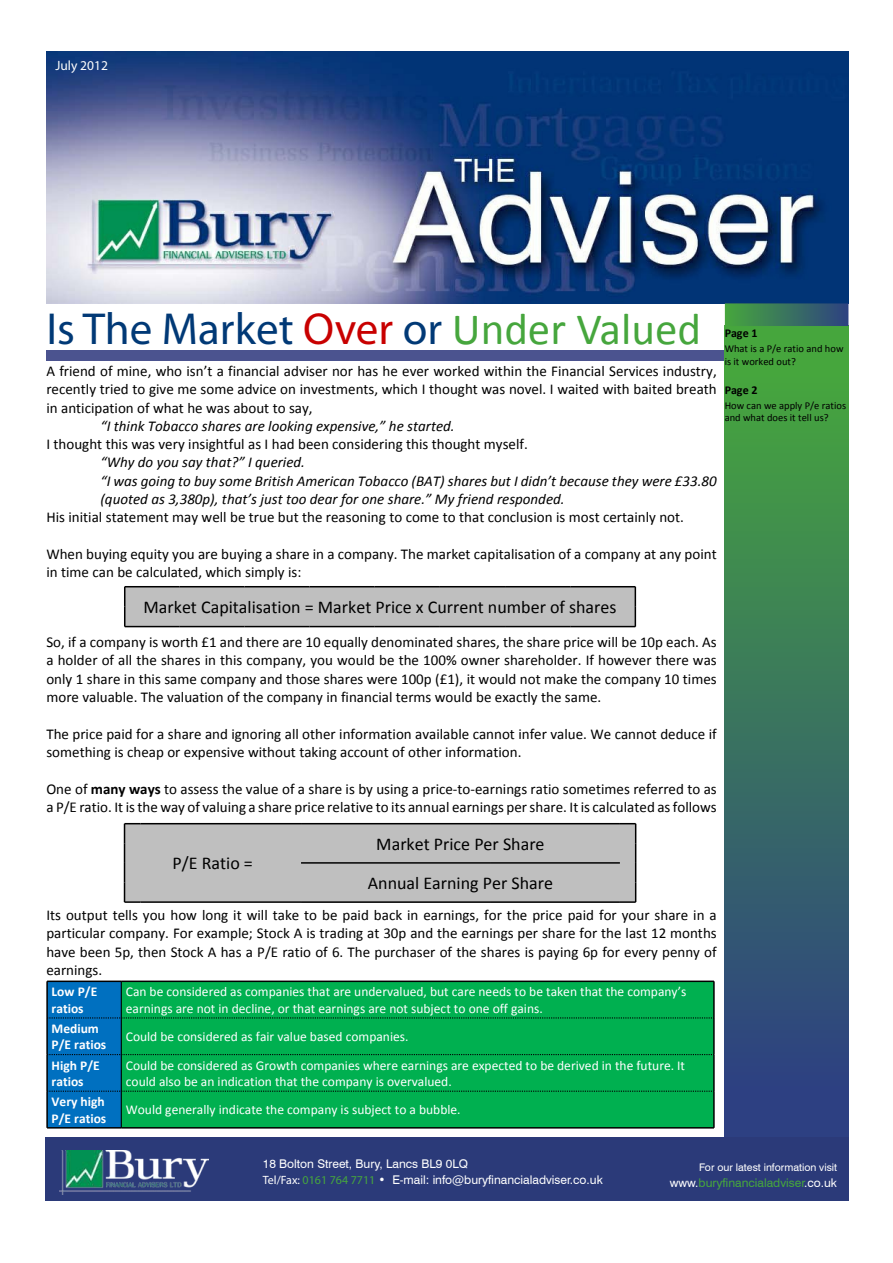
<style>
.page{position:relative;width:893px;height:1263px;background:#fff}
.page>*{position:absolute;margin:0;border:0;box-sizing:border-box;transform-origin:0 0}
.t1{font:45px "Myriad Pro";color:#013976}
.t2{font:18px "Calibri";color:#000}
.t3{font:15px/18.3px "Calibri";color:#000;text-align:justify}
.t4{font:italic 15px/18.3px "Calibri";color:#000}
.t5{font:13.5px/16.5px "Calibri";color:#fff}
.t6{font:700 13.5px/16.5px "Calibri";color:#fff}
.t7{font:13.5px "Myriad Pro";color:#fefefe}
.t8{font:12px/16.2px "Swiss 721 BT";color:#fefefe}
.t9{font:12px "Swiss 721 BT";color:#46a63d}
.t10{font:700 12px "Calibri";color:#000}
.t11{font:10.5px/12.8px "Calibri";color:#000}
.t12{font:10.5px "Swiss 721 BT";color:#fefefe}
.s1{color:#c80000}
.s2{font-family:"Calibri";color:#46a63d}
.s3{font-weight:700}
.s4{font-family:"Myriad Pro"}
.s5{font-family:"Myriad Pro";color:#46a63d}
.s6{color:#fefefe}
</style>
<div class="page">
<img style="left:47px;top:51px;width:801px;height:253px">
<div style="left:725px;top:326px;width:123px;height:812px;background:linear-gradient(to bottom,#47ac39,#2c3a86)"></div>
<div style="left:45px;top:1137px;width:803px;height:64px;background:#2b3a79"></div>
<img style="left:725px;top:303px;width:123px;height:23px">
<div style="left:47px;top:350px;width:677px;height:11px;background:#4b538f"></div>
<div style="left:726px;top:304px;width:122px;height:21px;background:linear-gradient(to right,#46a53d,#2e4380)"></div>
<div style="left:125px;top:587px;width:510px;height:40px;background:#bfbfbf"></div>
<hr style="left:125px;top:586px;width:54px;height:1px;background:#000">
<hr style="left:179px;top:586px;width:65px;height:1px;background:#000">
<hr style="left:244px;top:586px;width:66px;height:1px;background:#000">
<hr style="left:310px;top:586px;width:65px;height:1px;background:#000">
<hr style="left:375px;top:586px;width:65px;height:1px;background:#000">
<hr style="left:440px;top:586px;width:65px;height:1px;background:#000">
<hr style="left:505px;top:586px;width:65px;height:1px;background:#000">
<hr style="left:570px;top:586px;width:65px;height:1px;background:#000">
<hr style="left:125px;top:626px;width:54px;height:1px;background:#000">
<hr style="left:179px;top:626px;width:65px;height:1px;background:#000">
<hr style="left:244px;top:626px;width:66px;height:1px;background:#000">
<hr style="left:310px;top:626px;width:65px;height:1px;background:#000">
<hr style="left:375px;top:626px;width:65px;height:1px;background:#000">
<hr style="left:440px;top:626px;width:65px;height:1px;background:#000">
<hr style="left:505px;top:626px;width:65px;height:1px;background:#000">
<hr style="left:570px;top:626px;width:65px;height:1px;background:#000">
<svg style="left:124px;top:587px;width:1px;height:40px"></svg>
<svg style="left:635px;top:587px;width:1px;height:40px"></svg>
<div style="left:140px;top:824px;width:161px;height:19px;background:#bfbfbf"></div>
<div style="left:301px;top:824px;width:319px;height:39px;background:#bfbfbf"></div>
<div style="left:125px;top:843px;width:176px;height:39px;background:#bfbfbf"></div>
<div style="left:301px;top:863px;width:319px;height:39px;background:#bfbfbf"></div>
<div style="left:140px;top:882px;width:161px;height:20px;background:#bfbfbf"></div>
<hr style="left:140px;top:823px;width:161px;height:1px;background:#000">
<hr style="left:301px;top:823px;width:189px;height:1px;background:#000">
<hr style="left:490px;top:823px;width:130px;height:1px;background:#000">
<hr style="left:301px;top:862px;width:189px;height:2px;background:#000">
<hr style="left:490px;top:862px;width:130px;height:2px;background:#000">
<hr style="left:140px;top:901px;width:161px;height:2px;background:#000">
<hr style="left:301px;top:901px;width:189px;height:2px;background:#000">
<hr style="left:490px;top:901px;width:130px;height:2px;background:#000">
<svg style="left:124px;top:823px;width:16px;height:80px"></svg>
<svg style="left:620px;top:823px;width:16px;height:80px"></svg>
<div style="left:47px;top:981px;width:74px;height:37px;background:#0070c0"></div>
<div style="left:121px;top:981px;width:593px;height:37px;background:#00b050"></div>
<div style="left:47px;top:1018px;width:74px;height:36px;background:#0070c0"></div>
<div style="left:121px;top:1018px;width:593px;height:36px;background:#00b050"></div>
<div style="left:47px;top:1054px;width:74px;height:37px;background:#0070c0"></div>
<div style="left:121px;top:1054px;width:593px;height:37px;background:#00b050"></div>
<div style="left:47px;top:1091px;width:74px;height:37px;background:#0070c0"></div>
<div style="left:121px;top:1091px;width:593px;height:37px;background:#00b050"></div>
<hr style="left:47px;top:980px;width:74px;height:2px;background:#000">
<hr style="left:121px;top:980px;width:593px;height:2px;background:#000">
<svg style="left:48px;top:1017px;width:664px;height:1px"></svg>
<svg style="left:48px;top:1054px;width:664px;height:1px"></svg>
<svg style="left:48px;top:1091px;width:664px;height:1px"></svg>
<hr style="left:47px;top:1127px;width:74px;height:1px;background:#000">
<hr style="left:121px;top:1127px;width:593px;height:1px;background:#000">
<hr style="left:46px;top:981px;width:2px;height:37px;background:#000">
<hr style="left:46px;top:1018px;width:2px;height:36px;background:#000">
<hr style="left:46px;top:1054px;width:2px;height:37px;background:#000">
<hr style="left:46px;top:1091px;width:2px;height:37px;background:#000">
<hr style="left:121px;top:981px;width:1px;height:37px;background:#000">
<hr style="left:121px;top:1018px;width:1px;height:36px;background:#000">
<hr style="left:121px;top:1054px;width:1px;height:37px;background:#000">
<hr style="left:121px;top:1091px;width:1px;height:37px;background:#000">
<hr style="left:713px;top:981px;width:2px;height:37px;background:#000">
<hr style="left:713px;top:1018px;width:2px;height:36px;background:#000">
<hr style="left:713px;top:1054px;width:2px;height:37px;background:#000">
<hr style="left:713px;top:1091px;width:2px;height:37px;background:#000">
<img style="left:59px;top:1150px;width:149px;height:44px">
<p class="t7" style="left:55px;top:61px;width:54px">July 2012</p>
<h1 class="t1" style="left:46px;top:312px;width:656px">Is The Market <span class="s1">Over</span> or <span class="s2">Under Valued</span></h1>
<p class="t3" style="left:46px;top:363px;width:672px">A friend of mine, who isn’t a financial adviser nor has he ever worked within the Financial Services industry, recently tried to give me some advice on investments, which I thought was novel. I waited with baited breath in anticipation of what he was about to say,</p>
<p class="t4" style="left:100px;top:418px;width:356px">“I think Tobacco shares are looking expensive,” he started.</p>
<p class="t3" style="left:46px;top:436px;width:483px">I thought this was very insightful as I had been considering this thought myself.</p>
<p class="t4" style="left:100px;top:454px;width:618px">“Why do you say that?” I queried.<br>“I was going to buy some British American Tobacco (BAT) shares but I didn’t because they were £33.80 (quoted as 3,380p), that’s just too dear for one share.” My friend responded.</p>
<p class="t3" style="left:46px;top:509px;width:639px">His initial statement may well be true but the reasoning to come to that conclusion is most certainly not.</p>
<p class="t3" style="left:46px;top:546px;width:672px">When buying equity you are buying a share in a company. The market capitalisation of a company at any point in time can be calculated, which simply is:</p>
<p class="t10" style="left:725px;top:328px;width:34px">Page 1</p>
<p class="t11" style="left:725px;top:343px;width:120px">What is a P/e ratio and how is it worked out?</p>
<p class="t10" style="left:725px;top:385px;width:34px">Page 2</p>
<p class="t11" style="left:725px;top:399px;width:123px">How can we apply P/e ratios and what does it tell us?</p>
<p class="t2" style="left:143px;top:600px;width:475px">Market Capitalisation = Market Price x Current number of shares</p>
<p class="t3" style="left:46px;top:634px;width:672px">So, if a company is worth £1 and there are 10 equally denominated shares, the share price will be 10p each. As a holder of all the shares in this company, you would be the 100% owner shareholder. If however there was only 1 share in this same company and those shares were 100p (£1), it would not make the company 10 times more valuable. The valuation of the company in financial terms would be exactly the same.</p>
<p class="t3" style="left:46px;top:725px;width:672px">The price paid for a share and ignoring all other information available cannot infer value. We cannot deduce if something is cheap or expensive without taking account of other information.</p>
<p class="t3" style="left:46px;top:780px;width:672px">One of <span class="s3">many ways</span> to assess the value of a share is by using a price-to-earnings ratio sometimes referred to as a P/E ratio. It is the way of valuing a share price relative to its annual earnings per share. It is calculated as follows</p>
<p class="t2" style="left:173px;top:856px;width:82px">P/E Ratio =</p>
<p class="t2" style="left:376px;top:837px;width:170px">Market Price Per Share</p>
<p class="t2" style="left:368px;top:876px;width:187px">Annual Earning Per Share</p>
<p class="t3" style="left:46px;top:907px;width:672px">Its output tells you how long it will take to be paid back in earnings, for the price paid for your share in a particular company. For example; Stock A is trading at 30p and the earnings per share for the last 12 months have been 5p, then Stock A has a P/E ratio of 6. The purchaser of the shares is paying 6p for every penny of earnings.</p>
<p class="t6" style="left:52px;top:984px;width:47px">Low P/E ratios</p>
<p class="t5" style="left:126px;top:984px;width:562px">Can be considered as companies that are undervalued, but care needs to be taken that the company’s earnings are not in decline, or that earnings are not subject to one off gains.</p>
<p class="t6" style="left:52px;top:1021px;width:56px">Medium<br>P/E ratios</p>
<p class="t5" style="left:126px;top:1029px;width:284px">Could be considered as fair value based companies.</p>
<p class="t6" style="left:52px;top:1057px;width:50px">High P/E ratios</p>
<p class="t5" style="left:126px;top:1058px;width:561px">Could be considered as Growth companies where earnings are expected to be derived in the future. It could also be an indication that the company is overvalued.</p>
<p class="t6" style="left:52px;top:1094px;width:56px">Very high<br>P/E ratios</p>
<p class="t5" style="left:126px;top:1102px;width:336px">Would generally indicate the company is subject to a bubble.</p>
<p class="t8" style="left:263px;top:1156px;width:342px">18 Bolton Street, Bury, Lancs BL9 0LQ<br><span class="s4">Tel/Fax:</span> <span class="s5">0161 764 7711</span> • E-mail: info@buryfinancialadviser.co.uk</p>
<p class="t12" style="left:699px;top:1163px;width:140px">For our latest information visit</p>
<p class="t9" style="left:670px;top:1175px;width:169px"><span class="s6">www.</span>buryfinancialadviser<span class="s6">.co.uk</span></p>
</div>
